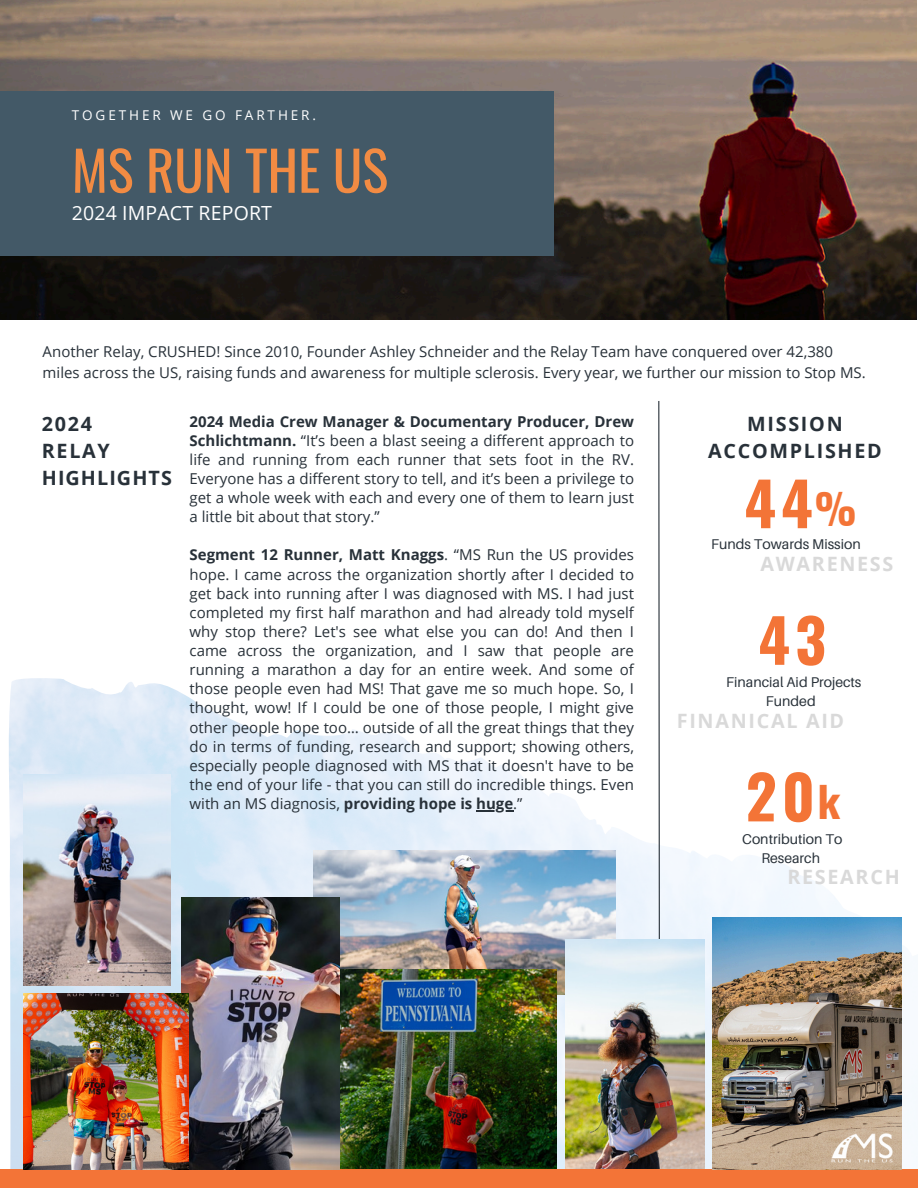
<style>
.page{position:relative;width:918px;height:1188px;background:#fff}
.page>*{position:absolute;margin:0;border:0;box-sizing:border-box;transform-origin:0 0}
.t1{font:700 60px "Oswald";color:#f37437}
.t2{font:54.45px "Oswald";color:#f28b43}
.t3{font:700 42px "Oswald";color:#f37437}
.t4{font:700 19.8px "Open Sans";letter-spacing:.085em;color:#d9d9d9}
.t5{font:700 19.8px/27px "Open Sans";letter-spacing:.055em;color:#283139}
.t6{font:700 19.8px/27px "Open Sans";letter-spacing:.085em;color:#283139;text-align:center}
.t7{font:19.5px "Open Sans";letter-spacing:.01em;color:#fff}
.t8{font:15px/19.2px "Open Sans";color:#283139;text-align:justify}
.t9{font:14.1px/19px "Aileron";color:#283139;text-align:center}
.t10{font:13.5px "Open Sans";letter-spacing:.215em;color:#fff}
.s1{font-weight:700}
</style>
<div class="page">
<img style="left:0;top:0;width:917px;height:320px">
<div style="left:0;top:92px;width:553px;height:164px;background:#435967"></div>
<img style="left:9px;top:678px;width:893px;height:491px">
<div style="left:0;top:1169px;width:918px;height:19px;background:#f37437"></div>
<svg style="left:658px;top:401px;width:3px;height:538px"></svg>
<img style="left:712px;top:917px;width:189px;height:252px">
<img style="left:313px;top:851px;width:303px;height:144px">
<img style="left:23px;top:774px;width:148px;height:212px">
<img style="left:565px;top:939px;width:140px;height:230px">
<img style="left:339px;top:970px;width:218px;height:199px">
<img style="left:182px;top:897px;width:157px;height:272px">
<img style="left:23px;top:994px;width:166px;height:175px">
<img style="left:832px;top:1134px;width:60px;height:29px">
<hr style="left:476px;top:810px;width:37px;height:1px;background:#283139">
<p class="t10" style="left:72px;top:106px;width:246px">TOGETHER WE GO FARTHER.</p>
<h2 class="t2" style="left:72px;top:128px;width:318px">MS RUN THE US</h2>
<p class="t7" style="left:72px;top:199px;width:202px">2024 IMPACT REPORT</p>
<p class="t8" style="left:43px;top:342px;width:825px;line-height:20.2px">Another Relay, CRUSHED! Since 2010, Founder Ashley Schneider and the Relay Team have conquered over 42,380 miles across the US, raising funds and awareness for multiple sclerosis. Every year, we further our mission to Stop MS.</p>
<p class="t5" style="left:42px;top:410px;width:132px">2024<br>RELAY<br>HIGHLIGHTS</p>
<p class="t8" style="left:190px;top:411px;width:446px"><span class="s1">2024 Media Crew Manager &amp; Documentary Producer, Drew Schlichtmann.</span> “It’s been a blast seeing a different approach to life and running from each runner that sets foot in the RV.<br>Everyone has a different story to tell, and it’s been a privilege to get a whole week with each and every one of them to learn just a little bit about that story.”</p>
<p class="t8" style="left:190px;top:545px;width:446px"><span class="s1">Segment 12 Runner, Matt Knaggs</span>. “MS Run the US provides hope. I came across the organization shortly after I decided to get back into running after I was diagnosed with MS. I had just completed my first half marathon and had already told myself why stop there? Let's see what else you can do! And then I came across the organization, and I saw that people are running a marathon a day for an entire week. And some of those people even had MS! That gave me so much hope. So, I thought, wow! If I could be one of those people, I might give other people hope too… outside of all the great things that they do in terms of funding, research and support; showing others, especially people diagnosed with MS that it doesn't have to be the end of your life - that you can still do incredible things. Even with an MS diagnosis, <span class="s1">providing hope is huge</span>.”</p>
<p class="t6" style="left:708px;top:410px;width:175px">MISSION<br>ACCOMPLISHED</p>
<p class="t1" style="left:745px;top:457px;width:70px">44</p>
<p class="t3" style="left:814px;top:476px;width:44px">%</p>
<p class="t9" style="left:711px;top:534px;width:151px">Funds Towards Mission</p>
<p class="t4" style="left:760px;top:550px;width:135px">AWARENESS</p>
<p class="t1" style="left:759px;top:593px;width:69px">43</p>
<h2 class="t9" style="left:726px;top:672px;width:137px">Financial Aid Projects<br>Funded</h2>
<p class="t4" style="left:677px;top:707px;width:169px">FINANICAL AID</p>
<p class="t1" style="left:746px;top:750px;width:71px">20</p>
<h2 class="t3" style="left:818px;top:769px;width:24px">k</h2>
<p class="t9" style="left:742px;top:829px;width:102px">Contribution To<br>Research</p>
<p class="t4" style="left:787px;top:862px;width:114px">RESEARCH</p>
</div>
